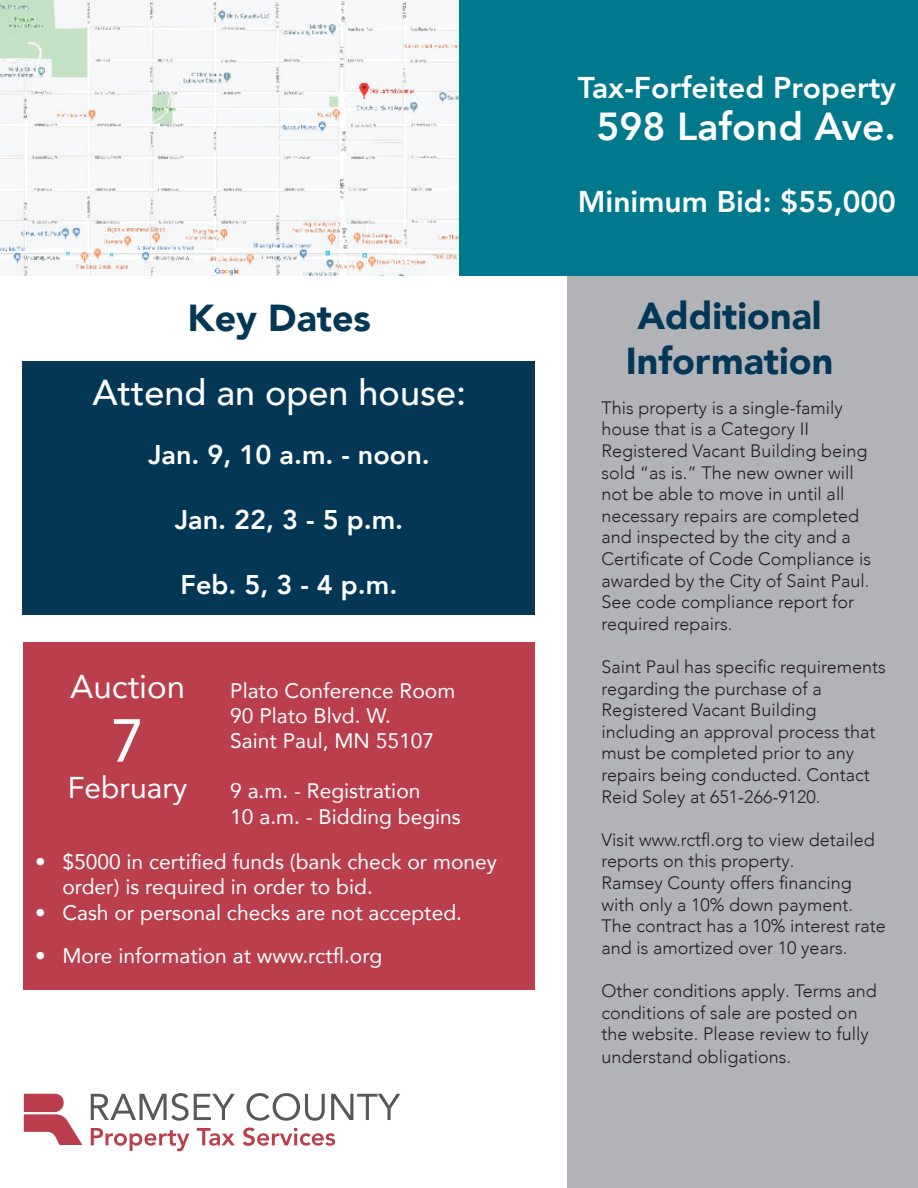
<style>
.page{position:relative;width:918px;height:1188px;background:#fff}
.page>*{position:absolute;margin:0;border:0;box-sizing:border-box;transform-origin:0 0}
.t1{font:60px "Avenir LT Com";color:#fff}
.t2{font:800 39px "Avenir LT Com";color:#fff}
.t3{font:900 37.5px/45px "Avenir LT Com";color:#033755;text-align:center}
.t4{font:500 36px "Avenir LT Com";color:#fff}
.t5{font:33px "Avenir LT Com";color:#fff}
.t6{font:800 30px "Avenir LT Com";color:#fff}
.t7{font:30px "Avenir LT Com";color:#fff}
.t8{font:800 27px "Avenir LT Com";color:#fff}
.t9{font:21px/25.2px "Avenir LT Com";color:#fff}
.t10{font:300 18px/21.6px "Avenir LT Com";color:#231f20}
</style>
<div class="page">
<div style="left:567px;top:220px;width:351px;height:968px;background:#b2b3b7"></div>
<div style="left:459px;top:0;width:459px;height:276px;background:#00798d"></div>
<div style="left:24px;top:643px;width:511px;height:347px;background:#ba3e4b"></div>
<svg style="left:24px;top:1094px;width:58px;height:51px"></svg>
<svg style="left:91px;top:1093px;width:144px;height:28px"></svg>
<svg style="left:247px;top:1093px;width:78px;height:28px"></svg>
<svg style="left:331px;top:1094px;width:69px;height:26px"></svg>
<svg style="left:91px;top:1128px;width:98px;height:23px"></svg>
<svg style="left:197px;top:1128px;width:38px;height:18px"></svg>
<svg style="left:243px;top:1128px;width:92px;height:18px"></svg>
<img style="left:0;top:0;width:459px;height:276px">
<div style="left:22px;top:361px;width:513px;height:254px;background:#033755"></div>
<h3 class="t3" style="left:188px;top:295px;width:185px">Key Dates</h3>
<h3 class="t4" style="left:93px;top:371px;width:375px">Attend an open house:</h3>
<h3 class="t8" style="left:148px;top:439px;width:283px">Jan. 9, 10 a.m. - noon.</h3>
<h3 class="t8" style="left:175px;top:503px;width:230px">Jan. 22, 3 - 5 p.m.</h3>
<h3 class="t8" style="left:181px;top:568px;width:218px">Feb. 5, 3 - 4 p.m.</h3>
<h3 class="t5" style="left:70px;top:666px;width:116px">Auction</h3>
<h1 class="t1" style="left:111px;top:704px;width:35px">7</h1>
<h3 class="t7" style="left:68px;top:769px;width:121px">February</h3>
<p class="t9" style="left:230px;top:678px;width:226px">Plato Conference Room<br>90 Plato Blvd. W.<br>Saint Paul, MN 55107</p>
<p class="t9" style="left:230px;top:778px;width:232px">9 a.m. - Registration<br>10 a.m. - Bidding begins</p>
<p class="t9" style="left:62px;top:849px;width:436px;text-indent:-27px">• $5000 in certified funds (bank check or money order) is required in order to bid.</p>
<p class="t9" style="left:35px;top:900px;width:428px">• Cash or personal checks are not accepted.</p>
<p class="t9" style="left:35px;top:943px;width:348px">• More information at www.rctfl.org</p>
<h3 class="t6" style="left:578px;top:70px;width:320px">Tax-Forfeited Property</h3>
<h2 class="t2" style="left:596px;top:103px;width:301px">598 Lafond Ave.</h2>
<h3 class="t6" style="left:578px;top:184px;width:320px">Minimum Bid: $55,000</h3>
<h3 class="t3" style="left:626px;top:293px;width:209px">Additional<br>Information</h3>
<p class="t10" style="left:601px;top:397px;width:271px">This property is a single-family house that is a Category II<br>Registered Vacant Building being sold “as is.” The new owner will not be able to move in until all necessary repairs are completed and inspected by the city and a<br>Certificate of Code Compliance is awarded by the City of Saint Paul.<br>See code compliance report for required repairs.</p>
<p class="t10" style="left:601px;top:656px;width:286px">Saint Paul has specific requirements regarding the purchase of a<br>Registered Vacant Building including an approval process that must be completed prior to any repairs being conducted. Contact<br>Reid Soley at 651-266-9120.</p>
<p class="t10" style="left:601px;top:829px;width:286px">Visit www.rctfl.org to view detailed reports on this property.<br>Ramsey County offers financing with only a 10% down payment.<br>The contract has a 10% interest rate and is amortized over 10 years.</p>
<p class="t10" style="left:601px;top:980px;width:277px;line-height:22px">Other conditions apply. Terms and conditions of sale are posted on the website. Please review to fully understand obligations.</p>
</div>
